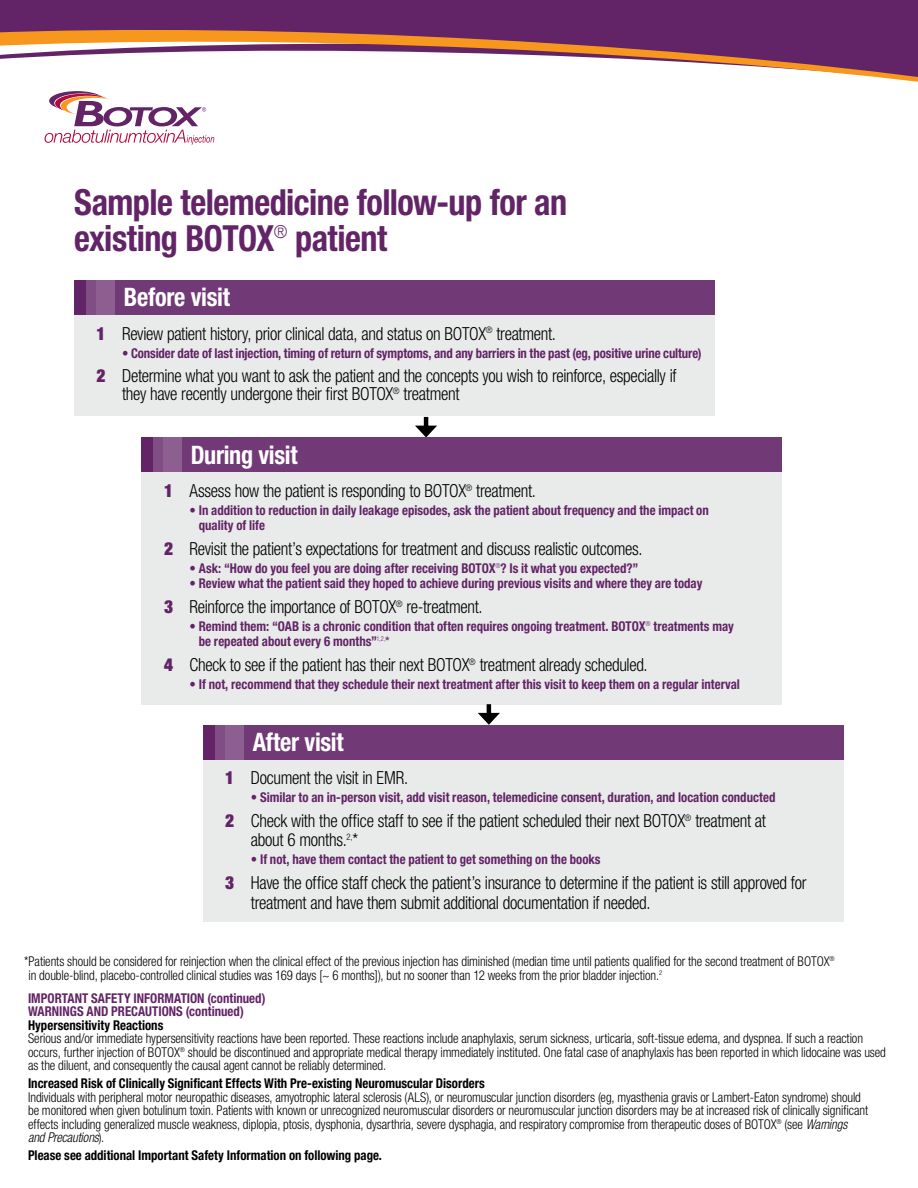
<style>
.page{position:relative;width:918px;height:1188px;background:#fff}
.page>*{position:absolute;margin:0;border:0;box-sizing:border-box;transform-origin:0 0}
.t1{font:700 condensed 36px/36px "Helvetica Neue LT Std";letter-spacing:-.015em;color:#622466;scale:.95 1}
.t2{font:700 condensed 25.5px "Helvetica Neue LT Std";letter-spacing:-.015em;color:#fff;scale:.95 1}
.t3{font:300 condensed 18px/19.5px "Helvetica Neue LT Std";letter-spacing:-.02em;color:#000;scale:.95 1}
.t4{font:300 condensed 13.5px/13.5px "Helvetica Neue LT Std";letter-spacing:-.005em;color:#000;scale:.95 1}
.t5{font:700 condensed 13.5px/15px "Helvetica Neue LT Std";color:#622466;scale:.95 1}
.t6{font:700 condensed 13.5px "Helvetica Neue LT Std";color:#000;scale:.95 1}
.s1{font-weight:900;color:#622466}
.s2{font-weight:300}
.s3{font-weight:400}
.s4{font-style:italic}
</style>
<div class="page">
<div style="left:0;top:0;width:918px;height:82px;background:#622466"></div>
<svg style="left:0;top:30px;width:511px;height:11px;fill:#f8971d"></svg>
<svg style="left:0;top:41px;width:918px;height:104px"></svg>
<div style="left:74px;top:315px;width:641px;height:101px;background:#e9eaea"></div>
<div style="left:97px;top:280px;width:618px;height:35px;background:#713975"></div>
<svg style="left:86px;top:280px;width:29px;height:35px"></svg>
<hr style="left:424px;top:417px;width:4px;height:13px;background:#000">
<svg style="left:415px;top:426px;width:22px;height:12px"></svg>
<div style="left:141px;top:472px;width:641px;height:232px;background:#e9eaea"></div>
<div style="left:163px;top:438px;width:619px;height:34px;background:#713975"></div>
<div style="left:153px;top:438px;width:28px;height:34px;background:linear-gradient(to right,#804e84,#8f6493)"></div>
<hr style="left:487px;top:704px;width:4px;height:13px;background:#000">
<svg style="left:478px;top:713px;width:22px;height:12px"></svg>
<div style="left:203px;top:759px;width:641px;height:163px;background:#e9eaea"></div>
<div style="left:225px;top:725px;width:618px;height:34px;background:#713975"></div>
<div style="left:215px;top:725px;width:28px;height:34px;background:linear-gradient(to right,#804e84,#8f6493)"></div>
<h1 class="t1" style="left:74px;top:183px;width:520px">Sample telemedicine follow-up for an existing BOTOX<sup>®</sup> patient</h1>
<h2 class="t2" style="left:124px;top:282px;width:113px">Before visit</h2>
<h3 class="t3" style="left:97px;top:323px;width:485px"><span class="s1">1</span> Review patient history, prior clinical data, and status on BOTOX<sup>®</sup> treatment.</h3>
<p class="t5" style="left:122px;top:345px;width:612px"><span class="s2">•</span> Consider date of last injection, timing of return of symptoms, and any barriers in the past (eg, positive urine culture)</p>
<h3 class="t3" style="left:122px;top:367px;width:585px;line-height:18px;text-indent:-26px"><span class="s1">2</span> Determine what you want to ask the patient and the concepts you wish to reinforce, especially if they have recently undergone their first BOTOX<sup>®</sup> treatment</h3>
<h2 class="t2" style="left:191px;top:439px;width:114px">During visit</h2>
<h3 class="t3" style="left:164px;top:481px;width:393px"><span class="s1">1</span> Assess how the patient is responding to BOTOX<sup>®</sup> treatment.</h3>
<p class="t5" style="left:199px;top:502px;width:538px;text-indent:-9px">• In addition to reduction in daily leakage episodes, ask the patient about frequency and the impact on quality of life</p>
<h3 class="t3" style="left:164px;top:538px;width:505px"><span class="s1">2</span> Revisit the patient’s expectations for treatment and discuss realistic outcomes.</h3>
<p class="t5" style="left:190px;top:560px;width:474px">• Ask: “How do you feel you are doing after receiving BOTOX<sup>®</sup>? Is it what you expected?”</p>
<p class="t5" style="left:190px;top:576px;width:541px">• Review what the patient said they hoped to achieve during previous visits and where they are today</p>
<h3 class="t3" style="left:164px;top:597px;width:337px"><span class="s1">3</span> Reinforce the importance of BOTOX<sup>®</sup> re-treatment.</h3>
<p class="t5" style="left:199px;top:619px;width:565px;text-indent:-9px">• Remind them: “OAB is a chronic condition that often requires ongoing treatment. BOTOX<sup>®</sup> treatments may be repeated about every 6 months”<sup>1,2,</sup><span class="s3">*</span></p>
<h3 class="t3" style="left:164px;top:655px;width:511px"><span class="s1">4</span> Check to see if the patient has their next BOTOX<sup>®</sup> treatment already scheduled.</h3>
<p class="t5" style="left:190px;top:676px;width:581px">• If not, recommend that they schedule their next treatment after this visit to keep them on a regular interval</p>
<h2 class="t2" style="left:253px;top:727px;width:97px">After visit</h2>
<h3 class="t3" style="left:225px;top:768px;width:194px"><span class="s1">1</span> Document the visit in EMR.</h3>
<p class="t5" style="left:251px;top:790px;width:554px">• Similar to an in-person visit, add visit reason, telemedicine consent, duration, and location conducted</p>
<h3 class="t3" style="left:251px;top:811px;width:544px;text-indent:-26px"><span class="s1">2</span> Check with the office staff to see if the patient scheduled their next BOTOX<sup>®</sup> treatment at about 6 months.<sup>2,</sup>*</h3>
<p class="t5" style="left:251px;top:852px;width:370px">• If not, have them contact the patient to get something on the books</p>
<h3 class="t3" style="left:251px;top:873px;width:586px;text-indent:-26px"><span class="s1">3</span> Have the office staff check the patient’s insurance to determine if the patient is still approved for treatment and have them submit additional documentation if needed.</h3>
<p class="t4" style="left:29px;top:954px;width:850px;text-indent:-4px">*Patients should be considered for reinjection when the clinical effect of the previous injection has diminished (median time until patients qualified for the second treatment of BOTOX<sup>® </sup>in double-blind, placebo-controlled clinical studies was 169 days [~ 6 months]), but no sooner than 12 weeks from the prior bladder injection.<sup>2</sup></p>
<p class="t5" style="left:28px;top:991px;width:252px;line-height:13.5px">IMPORTANT SAFETY INFORMATION (continued)<br>WARNINGS AND PRECAUTIONS (continued)</p>
<p class="t6" style="left:28px;top:1017px;width:144px">Hypersensitivity Reactions</p>
<p class="t4" style="left:28px;top:1032px;width:905px">Serious and/or immediate hypersensitivity reactions have been reported. These reactions include anaphylaxis, serum sickness, urticaria, soft-tissue edema, and dyspnea. If such a reaction occurs, further injection of BOTOX<sup>®</sup> should be discontinued and appropriate medical therapy immediately instituted. One fatal case of anaphylaxis has been reported in which lidocaine was used as the diluent, and consequently the causal agent cannot be reliably determined.</p>
<p class="t6" style="left:28px;top:1075px;width:482px">Increased Risk of Clinically Significant Effects With Pre-existing Neuromuscular Disorders</p>
<p class="t4" style="left:28px;top:1090px;width:886px">Individuals with peripheral motor neuropathic diseases, amyotrophic lateral sclerosis (ALS), or neuromuscular junction disorders (eg, myasthenia gravis or Lambert-Eaton syndrome) should be monitored when given botulinum toxin. Patients with known or unrecognized neuromuscular disorders or neuromuscular junction disorders may be at increased risk of clinically significant effects including generalized muscle weakness, diplopia, ptosis, dysphonia, dysarthria, severe dysphagia, and respiratory compromise from therapeutic doses of BOTOX<sup>®</sup> (see <span class="s4">Warnings<br>and Precautions</span>).</p>
<p class="t6" style="left:28px;top:1147px;width:374px">Please see additional Important Safety Information on following page.</p>
</div>
